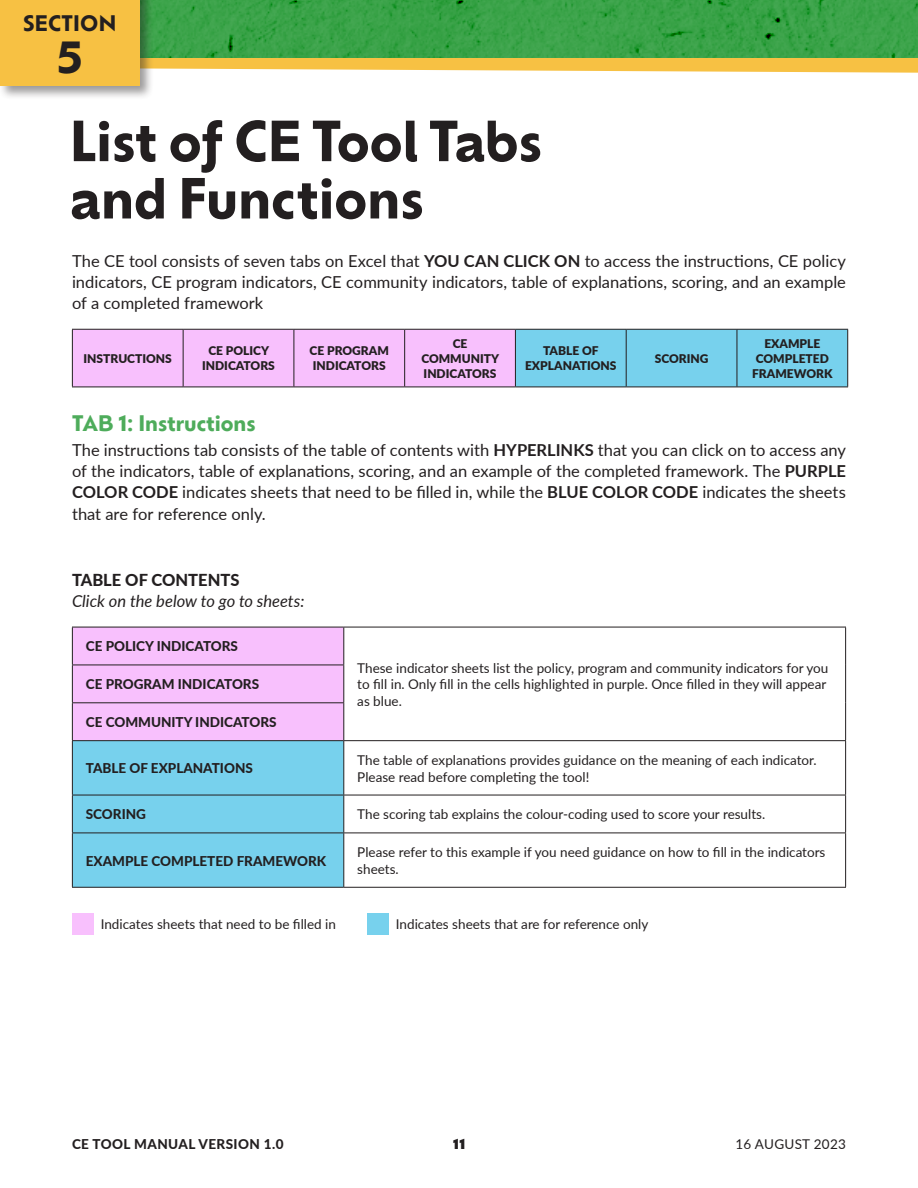
<style>
.page{position:relative;width:918px;height:1188px;background:#fff}
.page>*{position:absolute;margin:0;border:0;box-sizing:border-box;transform-origin:0 0}
.t1{font:700 54px/57.3px "Ofelia Display";color:#231f20}
.section{font:700 42px "Ofelia Display";color:#231f20}
.sub_14_sa_green{font:700 21px "Ofelia Display";color:#4eac5b}
.section-2{font:700 21px "Ofelia Display";letter-spacing:.01em;color:#231f20}
.text{font:16.5px/21.1px "Lato";color:#231f20;text-align:justify}
.text-2{font:italic 16.5px "Lato";color:#231f20}
.chart_head_caps{font:800 16.5px "Lato";color:#231f20}
.chart_head_caps-2{font:13.5px/16.5px "Lato";color:#231f20}
.chart_head_caps-3{font:800 13.5px "Lato";color:#231f20}
.chart_head_caps-4{font:800 13.5px "Lato";letter-spacing:.03em;color:#231f20}
.chart_head_caps-5{font:13.5px "Lato";letter-spacing:.02em;color:#231f20}
.t2{font:800 13.5px "Ofelia Display";color:#231f20}
.chart_head_caps-6{font:900 12px/15px "Lato";color:#231f20;text-align:center}
.s1{font-weight:700}
</style>
<div class="page">
<svg style="left:154px;top:58px;width:764px;height:15px;fill:#f7c143"></svg>
<img style="left:154px;top:0;width:764px;height:58px">
<div style="left:0;top:0;width:154px;height:100px;background:#231f20;opacity:.45"></div>
<div style="left:0;top:0;width:139px;height:86px;background:#f7c143"></div>
<svg style="left:73px;top:330px;width:774px;height:57px"></svg>
<hr style="left:72px;top:329px;width:111px;height:1px;background:#231f20">
<hr style="left:72px;top:330px;width:1px;height:57px;background:#231f20">
<hr style="left:183px;top:329px;width:111px;height:1px;background:#231f20">
<hr style="left:183px;top:330px;width:1px;height:57px;background:#231f20">
<hr style="left:294px;top:329px;width:111px;height:1px;background:#231f20">
<hr style="left:294px;top:330px;width:1px;height:57px;background:#231f20">
<hr style="left:405px;top:329px;width:110px;height:1px;background:#231f20">
<hr style="left:404px;top:330px;width:1px;height:57px;background:#231f20">
<hr style="left:515px;top:329px;width:111px;height:1px;background:#231f20">
<hr style="left:515px;top:330px;width:1px;height:57px;background:#231f20">
<hr style="left:626px;top:329px;width:111px;height:1px;background:#231f20">
<hr style="left:626px;top:330px;width:1px;height:57px;background:#231f20">
<hr style="left:737px;top:329px;width:111px;height:1px;background:#231f20">
<hr style="left:737px;top:330px;width:1px;height:57px;background:#231f20">
<hr style="left:847px;top:330px;width:1px;height:57px;background:#231f20">
<hr style="left:72px;top:387px;width:111px;height:1px;background:#231f20">
<hr style="left:183px;top:387px;width:111px;height:1px;background:#231f20">
<hr style="left:294px;top:387px;width:111px;height:1px;background:#231f20">
<hr style="left:405px;top:387px;width:110px;height:1px;background:#231f20">
<hr style="left:515px;top:387px;width:111px;height:1px;background:#231f20">
<hr style="left:626px;top:387px;width:111px;height:1px;background:#231f20">
<hr style="left:737px;top:387px;width:111px;height:1px;background:#231f20">
<svg style="left:73px;top:628px;width:270px;height:259px"></svg>
<hr style="left:72px;top:627px;width:272px;height:1px;background:#231f20">
<hr style="left:72px;top:627px;width:1px;height:38px;background:#231f20">
<hr style="left:344px;top:627px;width:502px;height:1px;background:#231f20">
<hr style="left:343px;top:627px;width:1px;height:38px;background:#231f20">
<hr style="left:845px;top:627px;width:1px;height:38px;background:#231f20">
<hr style="left:845px;top:665px;width:1px;height:38px;background:#231f20">
<hr style="left:845px;top:703px;width:1px;height:37px;background:#231f20">
<hr style="left:72px;top:665px;width:272px;height:1px;background:#231f20">
<hr style="left:72px;top:665px;width:1px;height:37px;background:#231f20">
<hr style="left:343px;top:665px;width:1px;height:37px;background:#231f20">
<hr style="left:72px;top:702px;width:272px;height:1px;background:#231f20">
<hr style="left:72px;top:703px;width:1px;height:37px;background:#231f20">
<hr style="left:343px;top:703px;width:1px;height:37px;background:#231f20">
<hr style="left:72px;top:740px;width:272px;height:1px;background:#231f20">
<hr style="left:72px;top:741px;width:1px;height:54px;background:#231f20">
<hr style="left:344px;top:740px;width:502px;height:1px;background:#231f20">
<hr style="left:343px;top:741px;width:1px;height:54px;background:#231f20">
<hr style="left:845px;top:741px;width:1px;height:54px;background:#231f20">
<hr style="left:72px;top:795px;width:272px;height:1px;background:#231f20">
<hr style="left:72px;top:795px;width:1px;height:38px;background:#231f20">
<hr style="left:344px;top:795px;width:502px;height:1px;background:#231f20">
<hr style="left:343px;top:795px;width:1px;height:38px;background:#231f20">
<hr style="left:845px;top:795px;width:1px;height:38px;background:#231f20">
<hr style="left:72px;top:833px;width:272px;height:1px;background:#231f20">
<hr style="left:72px;top:833px;width:1px;height:54px;background:#231f20">
<hr style="left:344px;top:833px;width:502px;height:1px;background:#231f20">
<hr style="left:343px;top:833px;width:1px;height:54px;background:#231f20">
<hr style="left:845px;top:833px;width:1px;height:54px;background:#231f20">
<hr style="left:72px;top:887px;width:272px;height:1px;background:#231f20">
<hr style="left:344px;top:887px;width:502px;height:1px;background:#231f20">
<div style="left:72px;top:913px;width:22px;height:21px;background:#f8c0fd"></div>
<div style="left:367px;top:913px;width:22px;height:21px;background:#77d1ed"></div>
<p class="section-2" style="left:23px;top:8px;width:95px">SECTION</p>
<p class="section" style="left:56px;top:27px;width:29px">5</p>
<p class="t1" style="left:70px;top:110px;width:474px">List of CE Tool Tabs and Functions</p>
<p class="text" style="left:72px;top:250px;width:776px">The CE tool consists of seven tabs on Excel that <span class="s1">YOU CAN CLICK ON</span> to access the instructions, CE policy indicators, CE program indicators, CE community indicators, table of explanations, scoring, and an example of a completed framework</p>
<p class="chart_head_caps-6" style="left:84px;top:351px;width:90px">INSTRUCTIONS</p>
<p class="chart_head_caps-6" style="left:202px;top:343px;width:74px">CE POLICY<br>INDICATORS</p>
<p class="chart_head_caps-6" style="left:310px;top:343px;width:81px;text-align:left">CE PROGRAM<br>INDICATORS</p>
<p class="chart_head_caps-6" style="left:421px;top:336px;width:79px">CE<br>COMMUNITY<br>INDICATORS</p>
<p class="chart_head_caps-6" style="left:525px;top:343px;width:93px">TABLE OF<br>EXPLANATIONS</p>
<p class="chart_head_caps-6" style="left:655px;top:351px;width:55px">SCORING</p>
<p class="chart_head_caps-6" style="left:752px;top:336px;width:82px">EXAMPLE<br>COMPLETED<br>FRAMEWORK</p>
<p class="sub_14_sa_green" style="left:72px;top:408px;width:185px">TAB 1: Instructions</p>
<p class="text" style="left:72px;top:439px;width:776px">The instructions tab consists of the table of contents with <span class="s1">HYPERLINKS</span> that you can click on to access any of the indicators, table of explanations, scoring, and an example of the completed framework. The <span class="s1">PURPLE COLOR CODE</span> indicates sheets that need to be filled in, while the <span class="s1">BLUE COLOR CODE</span> indicates the sheets that are for reference only.</p>
<p class="chart_head_caps" style="left:72px;top:568px;width:169px">TABLE OF CONTENTS</p>
<p class="text-2" style="left:72px;top:589px;width:234px">Click on the below to go to sheets:</p>
<p class="chart_head_caps-3" style="left:86px;top:636px;width:154px">CE POLICY INDICATORS</p>
<p class="chart_head_caps-2" style="left:357px;top:659px;width:473px">These indicator sheets list the policy, program and community indicators for you to fill in. Only fill in the cells highlighted in purple. Once filled in they will appear as blue.</p>
<p class="chart_head_caps-3" style="left:86px;top:674px;width:175px">CE PROGRAM INDICATORS</p>
<p class="chart_head_caps-3" style="left:86px;top:712px;width:192px">CE COMMUNITY INDICATORS</p>
<p class="chart_head_caps-3" style="left:86px;top:758px;width:169px">TABLE OF EXPLANATIONS</p>
<p class="chart_head_caps-2" style="left:357px;top:751px;width:461px">The table of explanations provides guidance on the meaning of each indicator.<br>Please read before completing the tool!</p>
<p class="chart_head_caps-3" style="left:86px;top:804px;width:62px">SCORING</p>
<p class="chart_head_caps-2" style="left:357px;top:806px;width:409px">The scoring tab explains the colour-coding used to score your results.</p>
<p class="chart_head_caps-3" style="left:86px;top:851px;width:242px">EXAMPLE COMPLETED FRAMEWORK</p>
<p class="chart_head_caps-2" style="left:357px;top:844px;width:470px">Please refer to this example if you need guidance on how to fill in the indicators sheets.</p>
<p class="chart_head_caps-2" style="left:101px;top:915px;width:237px">Indicates sheets that need to be filled in</p>
<p class="chart_head_caps-2" style="left:396px;top:915px;width:254px">Indicates sheets that are for reference only</p>
<p class="chart_head_caps-4" style="left:72px;top:1134px;width:213px">CE TOOL MANUAL VERSION 1.0</p>
<p class="t2" style="left:453px;top:1135px;width:14px">11</p>
<p class="chart_head_caps-5" style="left:736px;top:1135px;width:112px">16 AUGUST 2023</p>
</div>
